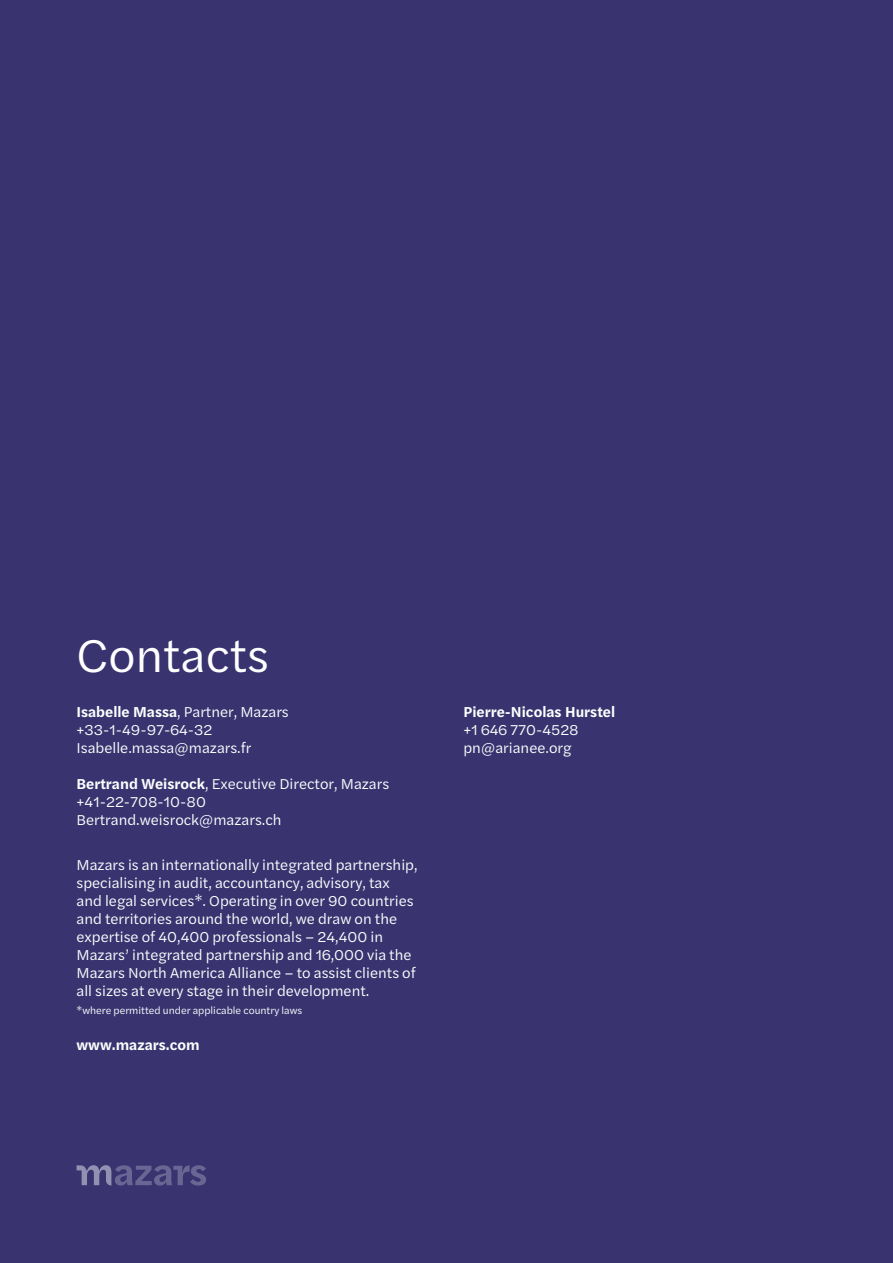
<style>
.page{position:relative;width:893px;height:1263px;background:#393470}
.page>*{position:absolute;margin:0;border:0;box-sizing:border-box;transform-origin:0 0}
.t1{font:48px "Halyard Text";color:#fff}
.t2{font:15px/18px "Halyard Text";color:#fff}
.t3{font:600 15px "Halyard Text";color:#fff}
.t4{font:10.5px "Halyard Text";color:#fff}
.s1{font-weight:600}
</style>
<div class="page">
<svg style="left:77px;top:1165px;width:129px;height:20px"></svg>
<h1 class="t1" style="left:77px;top:621px;width:194px">Contacts</h1>
<p class="t2" style="left:77px;top:702px;width:214px"><span class="s1">Isabelle Massa</span>, Partner, Mazars +33-1-49-97-64-32<br>Isabelle.massa@mazars.fr</p>
<p class="t2" style="left:77px;top:774px;width:314px"><span class="s1">Bertrand Weisrock</span>, Executive Director, Mazars +41-22-708-10-80<br>Bertrand.weisrock@mazars.ch</p>
<p class="t2" style="left:77px;top:855px;width:343px">Mazars is an internationally integrated partnership, specialising in audit, accountancy, advisory, tax and legal services*. Operating in over 90 countries and territories around the world, we draw on the expertise of 40,400 professionals – 24,400 in Mazars’ integrated partnership and 16,000 via the Mazars North America Alliance – to assist clients of all sizes at every stage in their development.</p>
<p class="t4" style="left:77px;top:1003px;width:227px">*where permitted under applicable country laws</p>
<p class="t3" style="left:77px;top:1034px;width:125px">www.mazars.com</p>
<p class="t3" style="left:463px;top:701px;width:153px">Pierre-Nicolas Hurstel</p>
<p class="t2" style="left:463px;top:720px;width:117px">+1 646 770-4528 pn@arianee.org</p>
</div>
